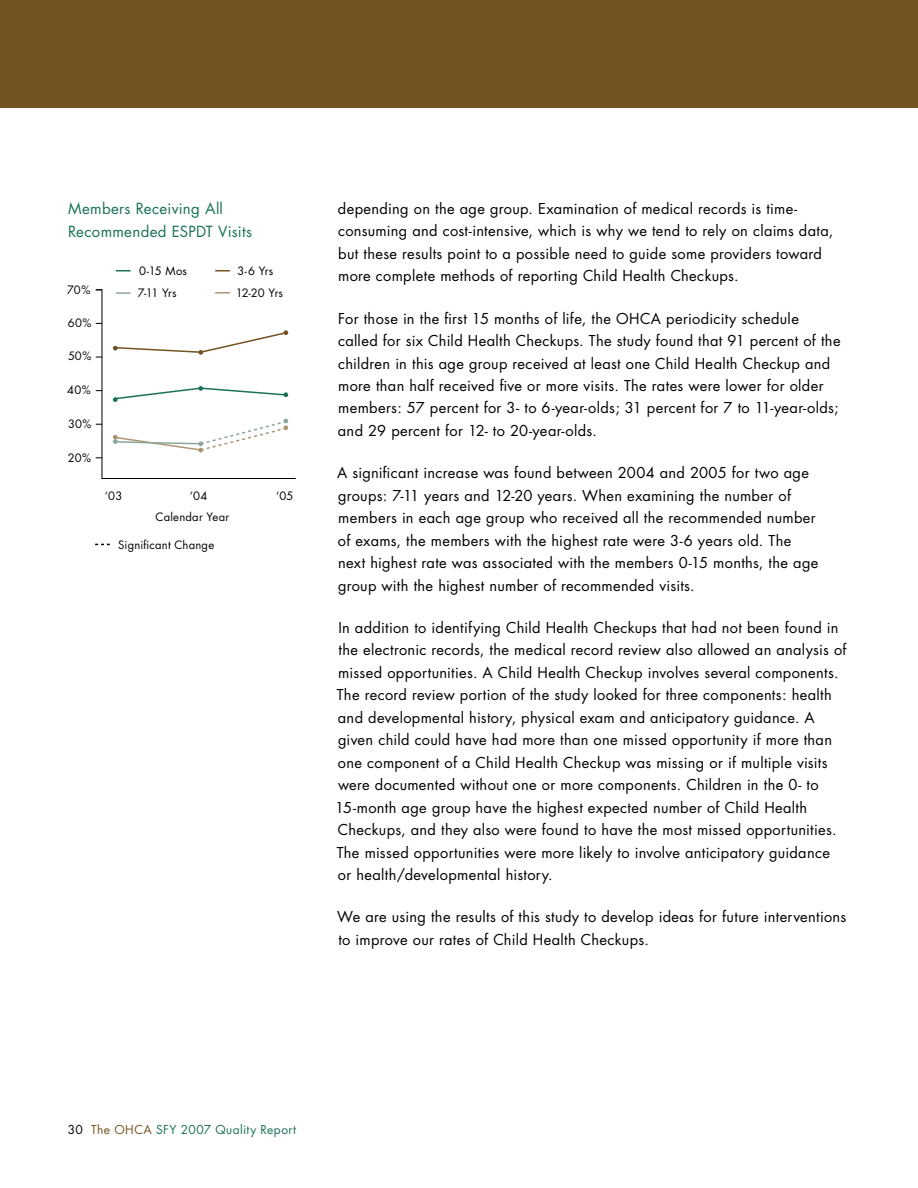
<style>
.page{position:relative;width:918px;height:1188px;background:#fff}
.page>*{position:absolute;margin:0;border:0;box-sizing:border-box;transform-origin:0 0}
.t1{font:15px/22.5px "Futura";letter-spacing:.015em;color:#1a7258}
.t2{font:14.7px/22.5px "Futura";letter-spacing:.01em;color:#000}
.t3{font:12px "Futura";letter-spacing:.035em;color:#1a7258}
.t4{font:11.25px "Futura";letter-spacing:.01em;color:#000}
.s1{color:#000}
.s2{color:#725220}
</style>
<div class="page">
<div style="left:0;top:0;width:918px;height:108px;background:#725220"></div>
<svg style="left:116px;top:270px;width:14px;height:2px"></svg>
<svg style="left:215px;top:270px;width:15px;height:2px"></svg>
<svg style="left:96px;top:289px;width:200px;height:190px"></svg>
<p class="t1" style="left:68px;top:198px;width:156px">Members Receiving All<br>Recommended ESPDT</p>
<p class="t1" style="left:218px;top:220px;width:35px">Visits</p>
<p class="t4" style="left:67px;top:283px;width:25px">70%</p>
<p class="t4" style="left:68px;top:316px;width:25px">60%</p>
<p class="t4" style="left:68px;top:349px;width:25px">50%</p>
<p class="t4" style="left:67px;top:383px;width:25px">40%</p>
<p class="t4" style="left:68px;top:416px;width:25px">30%</p>
<p class="t4" style="left:68px;top:450px;width:25px">20%</p>
<p class="t4" style="left:139px;top:264px;width:49px">0-15 Mos</p>
<p class="t4" style="left:238px;top:264px;width:37px">3-6 Yrs</p>
<p class="t4" style="left:138px;top:286px;width:40px">7-11 Yrs</p>
<p class="t4" style="left:236px;top:286px;width:49px">12-20 Yrs</p>
<p class="t4" style="left:105px;top:488px;width:19px">‘03</p>
<p class="t4" style="left:190px;top:488px;width:19px">‘04</p>
<p class="t4" style="left:276px;top:488px;width:19px">‘05</p>
<p class="t4" style="left:155px;top:510px;width:75px">Calendar Year</p>
<p class="t4" style="left:118px;top:537px;width:98px">Significant Change</p>
<p class="t2" style="left:338px;top:197px;width:497px">depending on the age group. Examination of medical records is time&shy;consuming and cost-intensive, which is why we tend to rely on claims data, but these results point to a possible need to guide some providers toward more complete methods of reporting Child Health Checkups.</p>
<p class="t2" style="left:338px;top:307px;width:504px">For those in the first 15 months of life, the OHCA periodicity schedule called for six Child Health Checkups. The study found that 91 percent of the children in this age group received at least one Child Health Checkup and more than half received five or more visits. The rates were lower for older members: 57 percent for 3- to 6-year-olds; 31 percent for 7 to 11-year-olds; and 29 percent for 12- to 20-year-olds.</p>
<p class="t2" style="left:337px;top:462px;width:483px">A significant increase was found between 2004 and 2005 for two age groups: 7-11 years and 12-20 years. When examining the number of members in each age group who received all the recommended number of exams, the members with the highest rate were 3-6 years old. The next highest rate was associated with the members 0-15 months, the age group with the highest number of recommended visits.</p>
<p class="t2" style="left:335px;top:616px;width:513px">In addition to identifying Child Health Checkups that had not been found in the electronic records, the medical record review also allowed an analysis of missed opportunities. A Child Health Checkup involves several components.<br>The record review portion of the study looked for three components: health and developmental history, physical exam and anticipatory guidance. A given child could have had more than one missed opportunity if more than one component of a Child Health Checkup was missing or if multiple visits were documented without one or more components. Children in the 0- to 15-month age group have the highest expected number of Child Health Checkups, and they also were found to have the most missed opportunities.<br>The missed opportunities were more likely to involve anticipatory guidance<br>or health/developmental history.</p>
<p class="t2" style="left:337px;top:906px;width:511px">We are using the results of this study to develop ideas for future interventions to improve our rates of Child Health Checkups.</p>
<p class="t3" style="left:68px;top:1122px;width:230px"><span class="s1">30</span> <span class="s2">The OHCA</span> SFY 2007 Quality Report</p>
</div>
